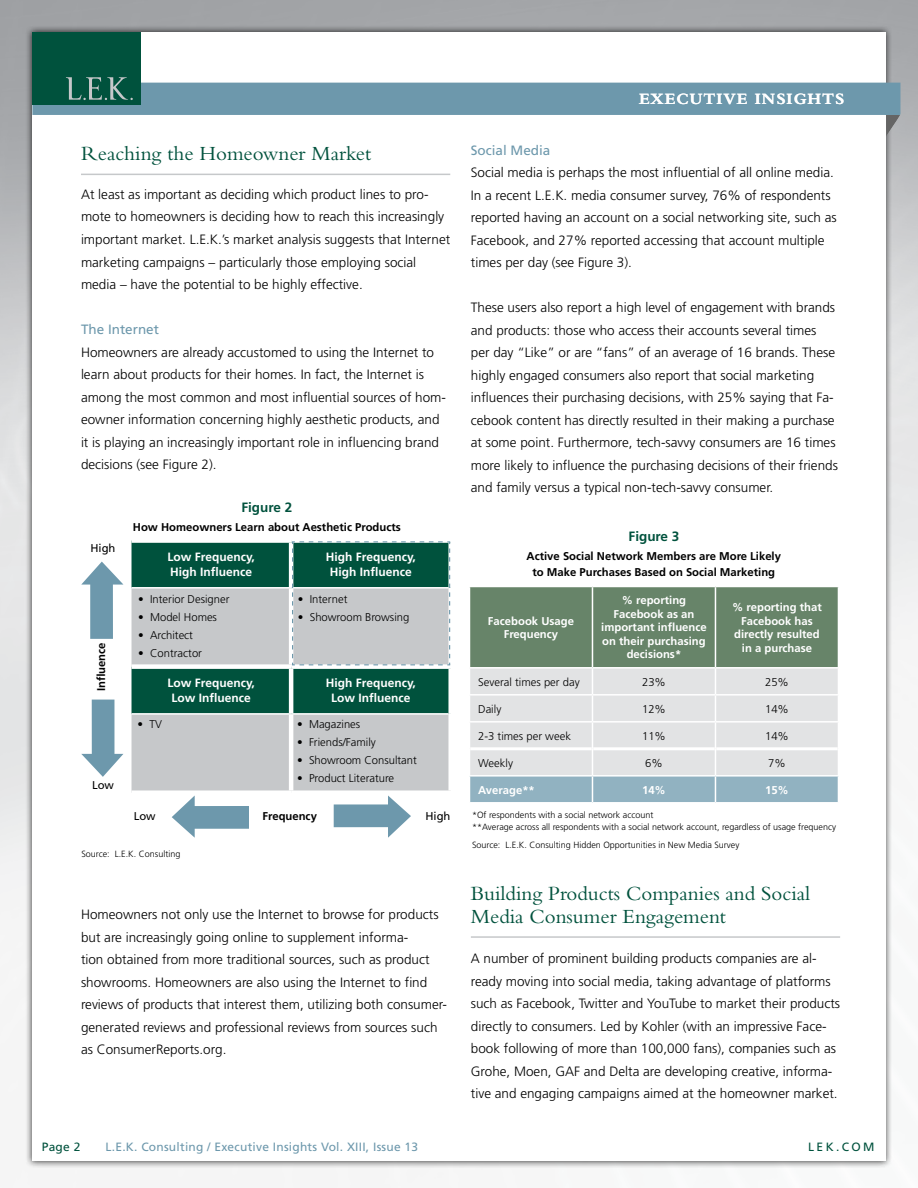
<style>
.page{position:relative;width:918px;height:1188px;background:#fff}
.page>*{position:absolute;margin:0;border:0;box-sizing:border-box;transform-origin:0 0}
.t1{font:21px/22.5px "Bembo";color:#00523d}
.t2{font:700 16.5px "Bembo";letter-spacing:.06em;color:#fff}
.t3{font:300 13.5px/22.5px "Frutiger";color:#000}
.t4{font:13.5px "Frutiger";color:#6d98ac}
.t5{font:700 13.5px "Frutiger";color:#00523d}
.t6{font:700 12px/15px "Frutiger";color:#fff;text-align:center}
.t7{font:12px "Frutiger";letter-spacing:.02em;color:#6d98ac}
.t8{font:12px "Frutiger";letter-spacing:.2em;color:#00523d}
.t9{font:300 11.25px "Frutiger";color:#000}
.t10{font:700 11.25px/13.5px "Frutiger";color:#fff;text-align:center}
.t11{font:700 11.25px/15px "Frutiger";color:#000;text-align:center}
.t12{font:11.25px "Frutiger";color:#000}
.t13{font:300 9px/12px "Frutiger";color:#000}
</style>
<div class="page">
<div style="left:25px;top:25px;width:875px;height:1150px;background:#000;opacity:.75"></div>
<div style="left:32px;top:32px;width:854px;height:1129px;background:#fff"></div>
<svg style="left:886px;top:115px;width:14px;height:22px"></svg>
<div style="left:32px;top:83px;width:868px;height:32px;background:#6d98ac"></div>
<div style="left:32px;top:32px;width:108px;height:73px;background:#00523d"></div>
<svg style="left:66px;top:77px;width:67px;height:23px"></svg>
<hr style="left:81px;top:174px;width:369px;height:1px;background:#c6c8ca">
<hr style="left:471px;top:936px;width:369px;height:2px;background:#c6c8ca">
<svg style="left:469px;top:586px;width:370px;height:216px;background:#adbcb4"></svg>
<div style="left:132px;top:543px;width:157px;height:44px;background:#00523d"></div>
<svg style="left:132px;top:589px;width:316px;height:201px;background:#8ea6a2"></svg>
<hr style="left:289px;top:669px;width:4px;height:44px;background:#fff">
<hr style="left:289px;top:589px;width:4px;height:75px;background:#fff">
<hr style="left:289px;top:715px;width:4px;height:75px;background:#fff">
<div style="left:132px;top:664px;width:159px;height:5px;background:#fff"></div>
<div style="left:291px;top:664px;width:162px;height:5px;background:#fff"></div>
<hr style="left:132px;top:713px;width:159px;height:2px;background:#fff">
<hr style="left:291px;top:713px;width:157px;height:2px;background:#fff">
<svg style="left:291px;top:541px;width:160px;height:125px;background:#84a29c"></svg>
<svg style="left:172px;top:796px;width:77px;height:42px"></svg>
<svg style="left:334px;top:796px;width:77px;height:42px"></svg>
<svg style="left:81px;top:562px;width:42px;height:77px"></svg>
<svg style="left:81px;top:700px;width:42px;height:77px"></svg>
<h1 class="t1" style="left:81px;top:142px;width:292px">Reaching the Homeowner Market</h1>
<p class="t3" style="left:81px;top:183px;width:371px">At least as important as deciding which product lines to pro&shy;mote to homeowners is deciding how to reach this increasingly important market. L.E.K.’s market analysis suggests that Internet marketing campaigns – particularly those employing social media – have the potential to be highly effective.</p>
<p class="t4" style="left:81px;top:321px;width:80px">The Internet</p>
<p class="t3" style="left:81px;top:341px;width:367px">Homeowners are already accustomed to using the Internet to learn about products for their homes. In fact, the Internet is among the most common and most influential sources of hom&shy;eowner information concerning highly aesthetic products, and it is playing an increasingly important role in influencing brand decisions (see Figure 2).</p>
<p class="t12" style="left:90px;top:542px;width:27px">High</p>
<p class="t11" style="left:94px;top:691px;width:50px;rotate:-90deg">Influence</p>
<p class="t12" style="left:92px;top:779px;width:23px">Low</p>
<p class="t5" style="left:241px;top:499px;width:52px">Figure 2</p>
<p class="t11" style="left:133px;top:520px;width:269px">How Homeowners Learn about Aesthetic Products</p>
<p class="t6" style="left:168px;top:550px;width:89px;text-align:left">Low Frequency,<br>High Influence</p>
<p class="t6" style="left:326px;top:550px;width:92px">High Frequency,<br>High Influence</p>
<p class="t9" style="left:138px;top:593px;width:93px">• Interior Designer</p>
<p class="t9" style="left:138px;top:611px;width:80px">• Model Homes</p>
<p class="t9" style="left:138px;top:629px;width:56px">• Architect</p>
<p class="t9" style="left:138px;top:647px;width:65px">• Contractor</p>
<p class="t9" style="left:298px;top:593px;width:51px">• Internet</p>
<p class="t9" style="left:298px;top:611px;width:113px">• Showroom Browsing</p>
<p class="t6" style="left:168px;top:676px;width:89px">Low Frequency,<br>Low Influence</p>
<p class="t6" style="left:326px;top:676px;width:92px">High Frequency,<br>Low Influence</p>
<p class="t9" style="left:138px;top:718px;width:26px">• TV</p>
<p class="t9" style="left:297px;top:718px;width:65px">• Magazines</p>
<p class="t9" style="left:297px;top:736px;width:80px">• Friends/Family</p>
<p class="t9" style="left:297px;top:754px;width:121px">• Showroom Consultant</p>
<p class="t9" style="left:297px;top:772px;width:99px">• Product Literature</p>
<p class="t12" style="left:134px;top:809px;width:23px">Low</p>
<p class="t11" style="left:263px;top:808px;width:56px">Frequency</p>
<p class="t12" style="left:425px;top:809px;width:27px">High</p>
<p class="t13" style="left:81px;top:848px;width:100px">Source: L.E.K. Consulting</p>
<p class="t3" style="left:81px;top:903px;width:368px">Homeowners not only use the Internet to browse for products but are increasingly going online to supplement informa-<br>tion obtained from more traditional sources, such as product showrooms. Homeowners are also using the Internet to find reviews of products that interest them, utilizing both consumer&shy;generated reviews and professional reviews from sources such as ConsumerReports.org.</p>
<p class="t2" style="left:639px;top:89px;width:205px">EXE CUTIVE INSIGHTS</p>
<p class="t4" style="left:471px;top:142px;width:81px">Social Media</p>
<p class="t3" style="left:471px;top:161px;width:367px">Social media is perhaps the most influential of all online media.<br>In a recent L.E.K. media consumer survey, 76% of respondents reported having an account on a social networking site, such as Facebook, and 27% reported accessing that account multiple times per day (see Figure 3).</p>
<p class="t3" style="left:471px;top:296px;width:369px">These users also report a high level of engagement with brands and products: those who access their accounts several times per day “Like” or are “fans” of an average of 16 brands. These highly engaged consumers also report that social marketing influences their purchasing decisions, with 25% saying that Fa&shy;cebook content has directly resulted in their making a purchase at some point. Furthermore, tech-savvy consumers are 16 times more likely to influence the purchasing decisions of their friends and family versus a typical non-tech-savvy consumer.</p>
<p class="t5" style="left:629px;top:528px;width:52px">Figure 3</p>
<p class="t11" style="left:527px;top:549px;width:256px">Active Social Network Members are More Likely to Make Purchases Based on Social Marketing</p>
<p class="t10" style="left:488px;top:614px;width:87px">Facebook Usage<br>Frequency</p>
<p class="t10" style="left:601px;top:594px;width:107px">% reporting<br>Facebook as an important influence on their purchasing decisions*</p>
<p class="t10" style="left:732px;top:601px;width:91px">% reporting that<br>Facebook has directly resulted in a purchase</p>
<p class="t9" style="left:478px;top:675px;width:103px">Several times per day</p>
<p class="t9" style="left:642px;top:675px;width:25px">23%</p>
<p class="t9" style="left:765px;top:675px;width:25px">25%</p>
<p class="t9" style="left:478px;top:702px;width:25px">Daily</p>
<p class="t9" style="left:642px;top:702px;width:25px">12%</p>
<p class="t9" style="left:765px;top:702px;width:25px">14%</p>
<p class="t9" style="left:478px;top:729px;width:94px">2-3 times per week</p>
<p class="t9" style="left:642px;top:729px;width:25px">11%</p>
<p class="t9" style="left:765px;top:729px;width:25px">14%</p>
<p class="t9" style="left:478px;top:756px;width:36px">Weekly</p>
<p class="t9" style="left:645px;top:756px;width:19px">6%</p>
<p class="t9" style="left:768px;top:756px;width:19px">7%</p>
<p class="t10" style="left:478px;top:783px;width:58px">Average**</p>
<p class="t10" style="left:642px;top:783px;width:25px">14%</p>
<p class="t10" style="left:765px;top:783px;width:25px">15%</p>
<p class="t13" style="left:472px;top:809px;width:366px">*Of respondents with a social network account<br>**Average across all respondents with a social network account, regardless of usage frequency</p>
<p class="t13" style="left:472px;top:839px;width:269px">Source: L.E.K. Consulting Hidden Opportunities in New Media Survey</p>
<h1 class="t1" style="left:471px;top:882px;width:341px">Building Products Companies and Social<br>Media Consumer Engagement</h1>
<p class="t3" style="left:471px;top:947px;width:371px">A number of prominent building products companies are al&shy;ready moving into social media, taking advantage of platforms such as Facebook, Twitter and YouTube to market their products directly to consumers. Led by Kohler (with an impressive Face&shy;book following of more than 100,000 fans), companies such as Grohe, Moen, GAF and Delta are developing creative, informa&shy;tive and engaging campaigns aimed at the homeowner market.</p>
<p class="t8" style="left:42px;top:1140px;width:40px">Page 2</p>
<p class="t7" style="left:106px;top:1140px;width:314px">L.E .K. Consulting / Executive Insights Vol. XIII, Issue 13</p>
<p class="t8" style="left:808px;top:1140px;width:68px">lek.com</p>
</div>
